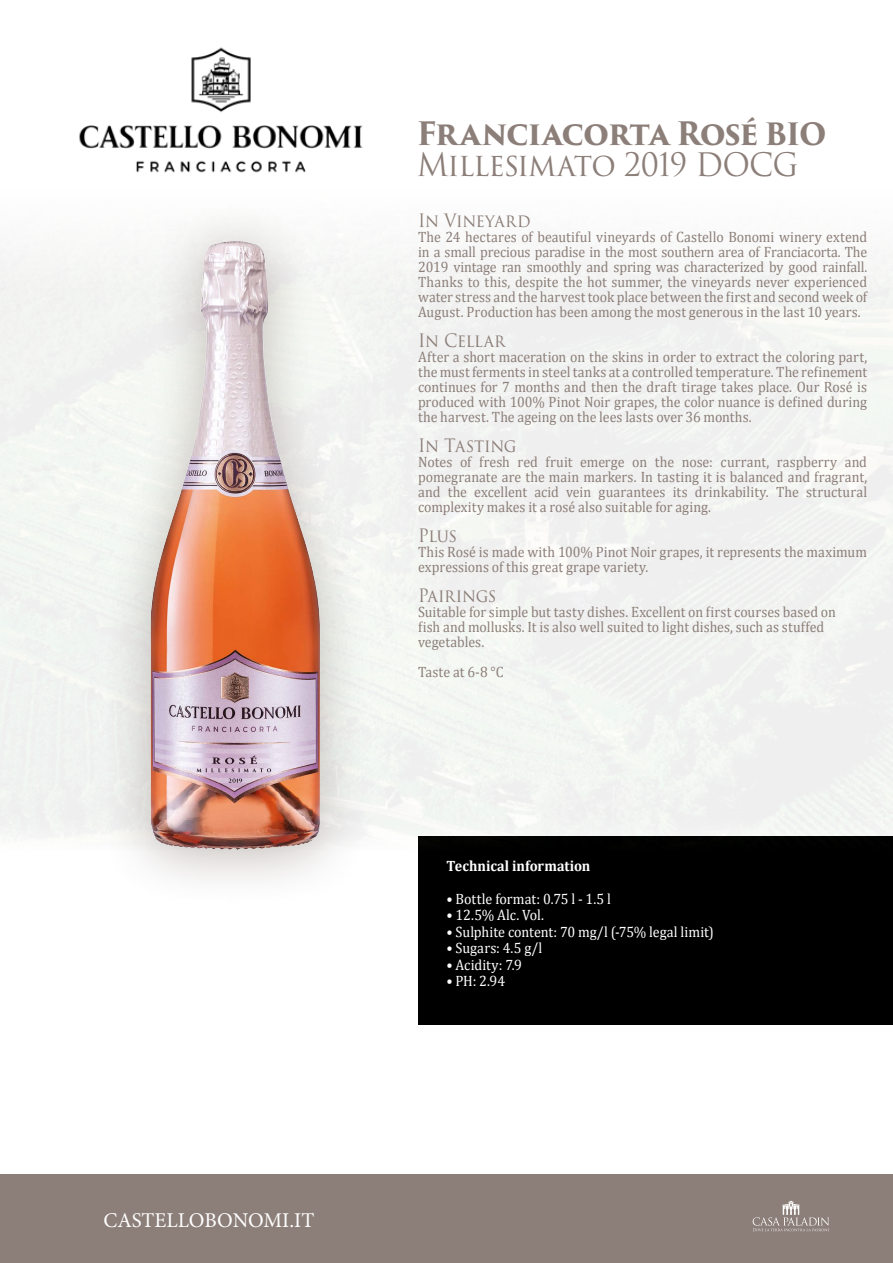
<style>
.page{position:relative;width:893px;height:1263px;background:#fff}
.page>*{position:absolute;margin:0;border:0;box-sizing:border-box;transform-origin:0 0}
.t1{font:31.5px/31.5px "Trajan Pro 3";letter-spacing:-.03em;color:#8c7e78;scale:.96 1}
.t2{font:21px "Minion Pro";color:#fff}
.t3{font:18px "Trajan Pro 3";letter-spacing:-.02em;color:#8c7e78;scale:.93 1}
.t4{font:15px/15px "Cambria";color:#8c7e78;text-align:justify;scale:.93 1}
.t5{font:15px "Cambria";color:#fff;scale:.94 1}
.t6{font:700 15px "Cambria";letter-spacing:.005em;color:#fff;scale:.94 1}
.s1{font-weight:700}
.s2{font-weight:700;font-size:30px}
</style>
<div class="page">
<div style="left:418px;top:837px;width:475px;height:188px;background:#000"></div>
<div style="left:0;top:255px;width:893px;height:582px;background:#f1f2f1"></div>
<div style="left:0;top:1174px;width:893px;height:89px;background:#8c7e78"></div>
<svg style="left:753px;top:1201px;width:76px;height:30px"></svg>
<img style="left:79px;top:47px;width:284px;height:126px">
<img style="left:12px;top:221px;width:446px;height:657px">
<h2 class="t2" style="left:103px;top:1206px;width:212px">CASTELLOBONOMI.IT</h2>
<h1 class="t1" style="left:417px;top:119px;width:428px"><span class="s1">Franciacorta Rosé</span> <span class="s2">BIO<br></span>Millesimato 2019 DOCG</h1>
<p class="t3" style="left:418px;top:208px;width:122px">In Vineyard</p>
<p class="t4" style="left:418px;top:229px;width:484px">The 24 hectares of beautiful vineyards of Castello Bonomi winery extend in a small precious paradise in the most southern area of Franciacorta. The 2019 vintage ran smoothly and spring was characterized by good rainfall.<br>Thanks to this, despite the hot summer, the vineyards never experienced water stress and the harvest took place between the first and second week of August. Production has been among the most generous in the last 10 years.</p>
<p class="t3" style="left:418px;top:328px;width:95px">In Cellar</p>
<p class="t4" style="left:418px;top:349px;width:484px">After a short maceration on the skins in order to extract the coloring part, the must ferments in steel tanks at a controlled temperature. The refinement continues for 7 months and then the draft tirage takes place. Our Rosé is produced with 100% Pinot Noir grapes, the color nuance is defined during the harvest. The ageing on the lees lasts over 36 months.</p>
<p class="t3" style="left:418px;top:433px;width:107px">In Tasting</p>
<p class="t4" style="left:418px;top:454px;width:484px">Notes of fresh red fruit emerge on the nose: currant, raspberry and pomegranate are the main markers. In tasting it is balanced and fragrant, and the excellent acid vein guarantees its drinkability. The structural complexity makes it a rosé also suitable for aging.</p>
<p class="t3" style="left:418px;top:523px;width:43px">Plus</p>
<p class="t4" style="left:418px;top:544px;width:484px">This Rosé is made with 100% Pinot Noir grapes, it represents the maximum expressions of this great grape variety.</p>
<p class="t3" style="left:418px;top:583px;width:86px">Pairings</p>
<p class="t4" style="left:418px;top:604px;width:451px;text-align:left">Suitable for simple but tasty dishes. Excellent on first courses based on fish and mollusks. It is also well suited to light dishes, such as stuffed vegetables.</p>
<p class="t4" style="left:418px;top:664px;width:94px">Taste at 6-8 °C</p>
<p class="t6" style="left:446px;top:856px;width:155px">Technical information</p>
<p class="t5" style="left:446px;top:890px;width:176px">• Bottle format: 0.75 l - 1.5 l</p>
<p class="t5" style="left:446px;top:906px;width:105px">• 12.5% Alc. Vol.</p>
<p class="t5" style="left:446px;top:923px;width:286px">• Sulphite content: 70 mg/l (-75% legal limit)</p>
<p class="t5" style="left:446px;top:939px;width:104px">• Sugars: 4.5 g/l</p>
<p class="t5" style="left:446px;top:956px;width:82px">• Acidity: 7.9</p>
<p class="t5" style="left:446px;top:972px;width:64px">• PH: 2.94</p>
</div>
